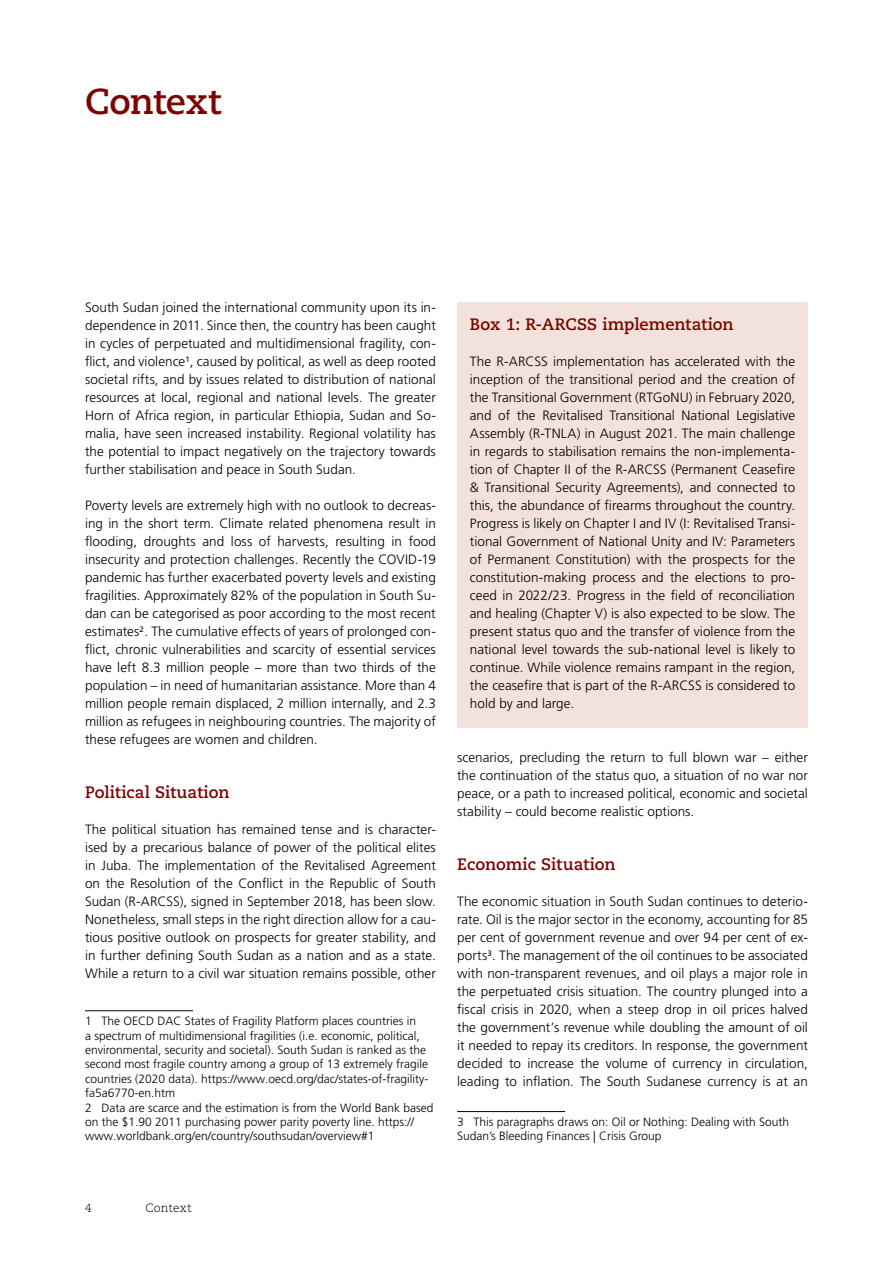
<style>
.page{position:relative;width:893px;height:1263px;background:#fff}
.page>*{position:absolute;margin:0;border:0;box-sizing:border-box;transform-origin:0 0}
.t1{font:700 36px "Caecilia LT Pro 75";letter-spacing:-.01em;color:#7a0500}
.t2{font:700 16.5px "Caecilia LT Pro 75";color:#7a0500}
.t3{font:300 13.5px/18px "Frutiger LT Pro";color:#000;text-align:justify}
.t4{font:300 12px/14.4px "Frutiger LT Pro";color:#000}
.t5{font:300 12px "Caecilia LT Pro 45";letter-spacing:.01em;color:#000}
</style>
<div class="page">
<hr style="left:85px;top:1010px;width:108px;height:1px;background:#000">
<hr style="left:457px;top:1111px;width:108px;height:1px;background:#000">
<div style="left:457px;top:302px;width:351px;height:425px;background:#f2e2db"></div>
<h1 class="t1" style="left:85px;top:77px;width:138px">Context</h1>
<p class="t3" style="left:85px;top:299px;width:352px">South Sudan joined the international community upon its in&shy;dependence in 2011. Since then, the country has been caught in cycles of perpetuated and multidimensional fragility, con&shy;flict, and violence<sup>1</sup>, caused by political, as well as deep rooted societal rifts, and by issues related to distribution of national resources at local, regional and national levels. The greater Horn of Africa region, in particular Ethiopia, Sudan and So&shy;malia, have seen increased instability. Regional volatility has the potential to impact negatively on the trajectory towards further stabilisation and peace in South Sudan.</p>
<p class="t3" style="left:85px;top:497px;width:352px">Poverty levels are extremely high with no outlook to decreas&shy;ing in the short term. Climate related phenomena result in flooding, droughts and loss of harvests, resulting in food insecurity and protection challenges. Recently the COVID-19 pandemic has further exacerbated poverty levels and existing fragilities. Approximately 82% of the population in South Su&shy;dan can be categorised as poor according to the most recent estimates<sup>2</sup>. The cumulative effects of years of prolonged con&shy;flict, chronic vulnerabilities and scarcity of essential services have left 8.3 million people – more than two thirds of the population – in need of humanitarian assistance. More than 4 million people remain displaced, 2 million internally, and 2.3 million as refugees in neighbouring countries. The majority of these refugees are women and children.</p>
<p class="t2" style="left:85px;top:781px;width:146px">Political Situation</p>
<p class="t3" style="left:85px;top:821px;width:352px">The political situation has remained tense and is character&shy;ised by a precarious balance of power of the political elites in Juba. The implementation of the Revitalised Agreement on the Resolution of the Conflict in the Republic of South Sudan (R-ARCSS), signed in September 2018, has been slow.<br>Nonetheless, small steps in the right direction allow for a cau&shy;tious positive outlook on prospects for greater stability, and in further defining South Sudan as a nation and as a state.<br>While a return to a civil war situation remains possible, other</p>
<p class="t4" style="left:85px;top:1014px;width:350px">1 The OECD DAC States of Fragility Platform places countries in<br>a spectrum of multidimensional fragilities (i.e. economic, political, environmental, security and societal). South Sudan is ranked as the second most fragile country among a group of 13 extremely fragile countries (2020 data). https://www.oecd.org/dac/states-of-fragility&shy;fa5a6770-en.htm<br>2 Data are scarce and the estimation is from the World Bank based on the $1.90 2011 purchasing power parity poverty line. https:// www.worldbank.org/en/country/southsudan/overview#1</p>
<p class="t2" style="left:470px;top:313px;width:265px">Box 1: R-ARCSS implementation</p>
<p class="t3" style="left:470px;top:353px;width:327px">The R-ARCSS implementation has accelerated with the inception of the transitional period and the creation of the Transitional Government (RTGoNU) in February 2020, and of the Revitalised Transitional National Legislative Assembly (R-TNLA) in August 2021. The main challenge in regards to stabilisation remains the non-implementa&shy;tion of Chapter II of the R-ARCSS (Permanent Ceasefire &amp; Transitional Security Agreements), and connected to this, the abundance of firearms throughout the country.<br>Progress is likely on Chapter I and IV (I: Revitalised Transi&shy;tional Government of National Unity and IV: Parameters of Permanent Constitution) with the prospects for the constitution-making process and the elections to pro&shy;ceed in 2022/23. Progress in the field of reconciliation and healing (Chapter V) is also expected to be slow. The present status quo and the transfer of violence from the national level towards the sub-national level is likely to continue. While violence remains rampant in the region, the ceasefire that is part of the R-ARCSS is considered to hold by and large.</p>
<p class="t3" style="left:457px;top:749px;width:352px">scenarios, precluding the return to full blown war – either the continuation of the status quo, a situation of no war nor peace, or a path to increased political, economic and societal stability – could become realistic options.</p>
<p class="t2" style="left:457px;top:853px;width:160px">Economic Situation</p>
<p class="t3" style="left:457px;top:893px;width:352px">The economic situation in South Sudan continues to deterio&shy;rate. Oil is the major sector in the economy, accounting for 85 per cent of government revenue and over 94 per cent of ex&shy;ports<sup>3</sup>. The management of the oil continues to be associated with non-transparent revenues, and oil plays a major role in the perpetuated crisis situation. The country plunged into a fiscal crisis in 2020, when a steep drop in oil prices halved the government’s revenue while doubling the amount of oil it needed to repay its creditors. In response, the government decided to increase the volume of currency in circulation, leading to inflation. The South Sudanese currency is at an</p>
<p class="t4" style="left:457px;top:1115px;width:333px">3 This paragraphs draws on: Oil or Nothing: Dealing with South<br>Sudan’s Bleeding Finances | Crisis Group</p>
<p class="t5" style="left:85px;top:1200px;width:8px">4</p>
<p class="t5" style="left:146px;top:1200px;width:48px">Context</p>
</div>
